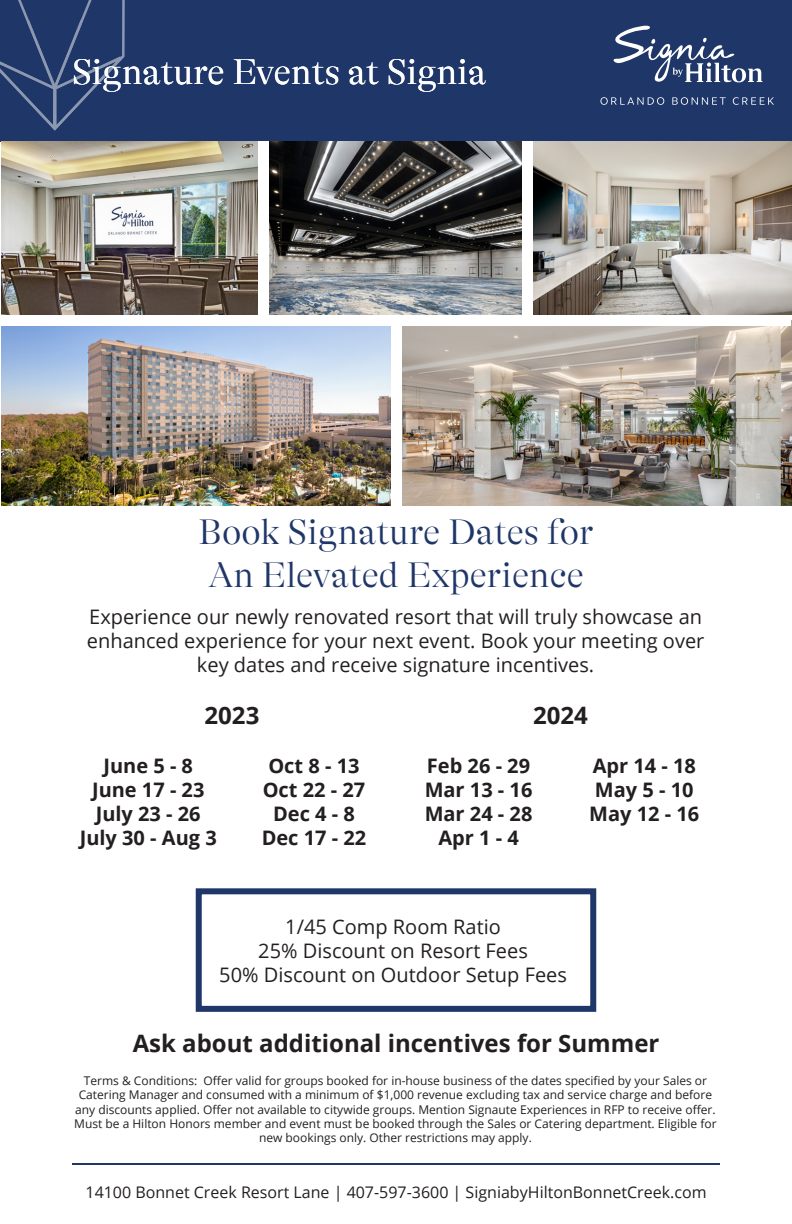
<style>
.page{position:relative;width:792px;height:1224px;background:#fff}
.page>*{position:absolute;margin:0;border:0;box-sizing:border-box;transform-origin:0 0}
.t1{font:300 36px/43.2px "GT Alpina Fine";color:#1f3668}
.t2{font:300 36px "GT Alpina Fine";color:#fff}
.t3{font:700 24px "Open Sans";color:#231f20}
.t4{font:20px/24px "Open Sans";color:#231f20;text-align:center}
.t5{font:700 20px "Open Sans";color:#231f20}
.t6{font:16px "Open Sans";color:#231f20}
.t7{font:12px/14.4px "Open Sans";color:#231f20;text-align:center}
</style>
<div class="page">
<div style="left:0;top:0;width:791px;height:142px;background:#1f3668"></div>
<svg style="left:0;top:0;width:125px;height:131px"></svg>
<svg style="left:600px;top:97px;width:64px;height:8px"></svg>
<svg style="left:672px;top:97px;width:54px;height:8px"></svg>
<svg style="left:733px;top:97px;width:41px;height:8px"></svg>
<svg style="left:613px;top:26px;width:149px;height:56px"></svg>
<img style="left:269px;top:142px;width:253px;height:173px">
<img style="left:533px;top:142px;width:259px;height:173px">
<img style="left:1px;top:142px;width:257px;height:173px">
<img style="left:1px;top:321px;width:791px;height:184px">
<div style="left:1px;top:315px;width:789px;height:11px;background:#fff"></div>
<div style="left:391px;top:326px;width:10px;height:179px;background:#fff"></div>
<div style="left:196px;top:888px;width:400px;height:124px;border:6px solid #1f3668"></div>
<hr style="left:72px;top:1163px;width:648px;height:2px;background:#1f3668">
<p class="t2" style="left:72px;top:52px;width:416px">Signature Events at Signia</p>
<p class="t1" style="left:198px;top:511px;width:397px">Book Signature Dates for<br>An Elevated Experience</p>
<p class="t4" style="left:87px;top:605px;width:619px">Experience our newly renovated resort that will truly showcase an enhanced experience for your next event. Book your meeting over key dates and receive signature incentives.</p>
<p class="t3" style="left:205px;top:699px;width:56px">2023</p>
<p class="t3" style="left:533px;top:699px;width:56px">2024</p>
<p class="t5" style="left:427px;top:751px;width:105px">Feb 26 - 29</p>
<p class="t5" style="left:425px;top:775px;width:109px">Mar 13 - 16</p>
<p class="t5" style="left:425px;top:799px;width:109px">Mar 24 - 28</p>
<p class="t5" style="left:438px;top:823px;width:82px">Apr 1 - 4</p>
<p class="t5" style="left:268px;top:751px;width:93px">Oct 8 - 13</p>
<p class="t5" style="left:263px;top:775px;width:104px">Oct 22 - 27</p>
<p class="t5" style="left:273px;top:799px;width:83px">Dec 4 - 8</p>
<p class="t5" style="left:262px;top:823px;width:106px">Dec 17 - 22</p>
<p class="t5" style="left:103px;top:751px;width:91px">June 5 - 8</p>
<p class="t5" style="left:92px;top:775px;width:114px">June 17 - 23</p>
<p class="t5" style="left:96px;top:799px;width:106px">July 23 - 26</p>
<p class="t5" style="left:80px;top:823px;width:138px">July 30 - Aug 3</p>
<p class="t5" style="left:593px;top:751px;width:105px">Apr 14 - 18</p>
<p class="t5" style="left:595px;top:775px;width:100px">May 5 - 10</p>
<p class="t5" style="left:589px;top:799px;width:112px">May 12 - 16</p>
<p class="t4" style="left:219px;top:914px;width:349px">1/45 Comp Room Ratio<br>25% Discount on Resort Fees<br>50% Discount on Outdoor Setup Fees</p>
<p class="t3" style="left:133px;top:1027px;width:528px">Ask about additional incentives for Summer</p>
<p class="t7" style="left:74px;top:1073px;width:644px">Terms &amp; Conditions: Offer valid for groups booked for in-house business of the dates specified by your Sales or Catering Manager and consumed with a minimum of $1,000 revenue excluding tax and service charge and before any discounts applied. Offer not available to citywide groups. Mention Signaute Experiences in RFP to receive offer.<br>Must be a Hilton Honors member and event must be booked through the Sales or Catering department. Eligible for new bookings only. Other restrictions may apply.</p>
<p class="t6" style="left:86px;top:1181px;width:623px">14100 Bonnet Creek Resort Lane | 407-597-3600 | SigniabyHiltonBonnetCreek.com</p>
</div>
